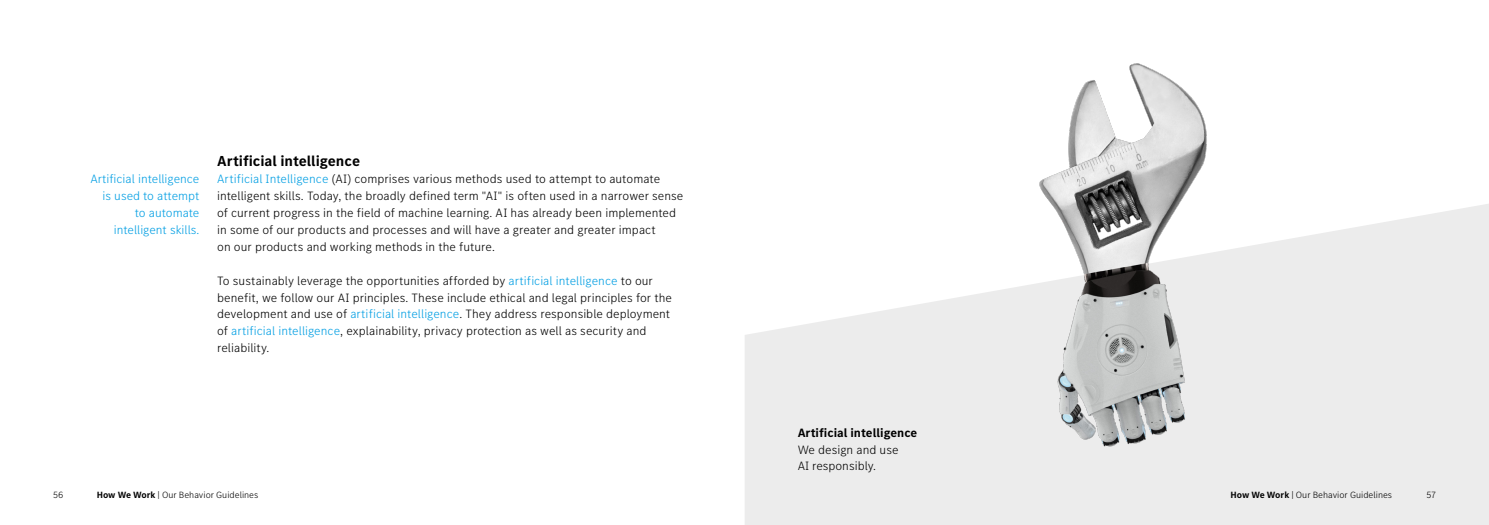
<style>
.page{position:relative;width:1489px;height:525px;background:#fff}
.page>*{position:absolute;margin:0;border:0;box-sizing:border-box;transform-origin:0 0}
.t1{font:700 15px "MB Corpo S Text";letter-spacing:-.005em;color:#000}
.t2{font:300 12.5px/16.9px "MB Corpo S Text";letter-spacing:.005em;color:#000}
.t3{font:300 12.5px/16.9px "MB Corpo S Text";color:#009ee3;text-align:right}
.t4{font:700 12.5px "MB Corpo S Text";color:#000}
.t5{font:300 9.38px "MB Corpo S Text";color:#000}
.s1{color:#009ee3}
.s2{font-weight:700}
</style>
<div class="page">
<svg style="left:745px;top:204px;width:743px;height:320px;fill:#ececec"></svg>
<img style="left:1006px;top:63px;width:220px;height:400px">
<p class="t3" style="left:91px;top:170px;width:110px">Artificial intelligence is used to attempt to automate intelligent skills.</p>
<p class="t1" style="left:217px;top:151px;width:144px">Artificial intelligence</p>
<p class="t2" style="left:217px;top:170px;width:468px"><span class="s1">Artificial Intelligence</span> (AI) comprises various methods used to attempt to automate intelligent skills. Today, the broadly defined term "AI" is often used in a narrower sense of current progress in the field of machine learning. AI has already been implemented in some of our products and processes and will have a greater and greater impact<br>on our products and working methods in the future.</p>
<p class="t2" style="left:217px;top:271px;width:456px">To sustainably leverage the opportunities afforded by <span class="s1">artificial intelligence</span> to our benefit, we follow our AI principles. These include ethical and legal principles for the development and use of <span class="s1">artificial intelligence</span>. They address responsible deployment of <span class="s1">artificial intelligence</span>, explainability, privacy protection as well as security and reliability.</p>
<p class="t5" style="left:53px;top:488px;width:12px">56</p>
<p class="t5" style="left:97px;top:488px;width:163px"><span class="s2">How We Work</span> | Our Behavior Guidelines</p>
<p class="t4" style="left:797px;top:424px;width:121px">Artificial intelligence</p>
<p class="t2" style="left:797px;top:440px;width:102px">We design and use<br>AI responsibly.</p>
<p class="t5" style="left:1230px;top:488px;width:163px"><span class="s2">How We Work</span> | Our Behavior Guidelines</p>
<p class="t5" style="left:1426px;top:488px;width:11px">57</p>
</div>
